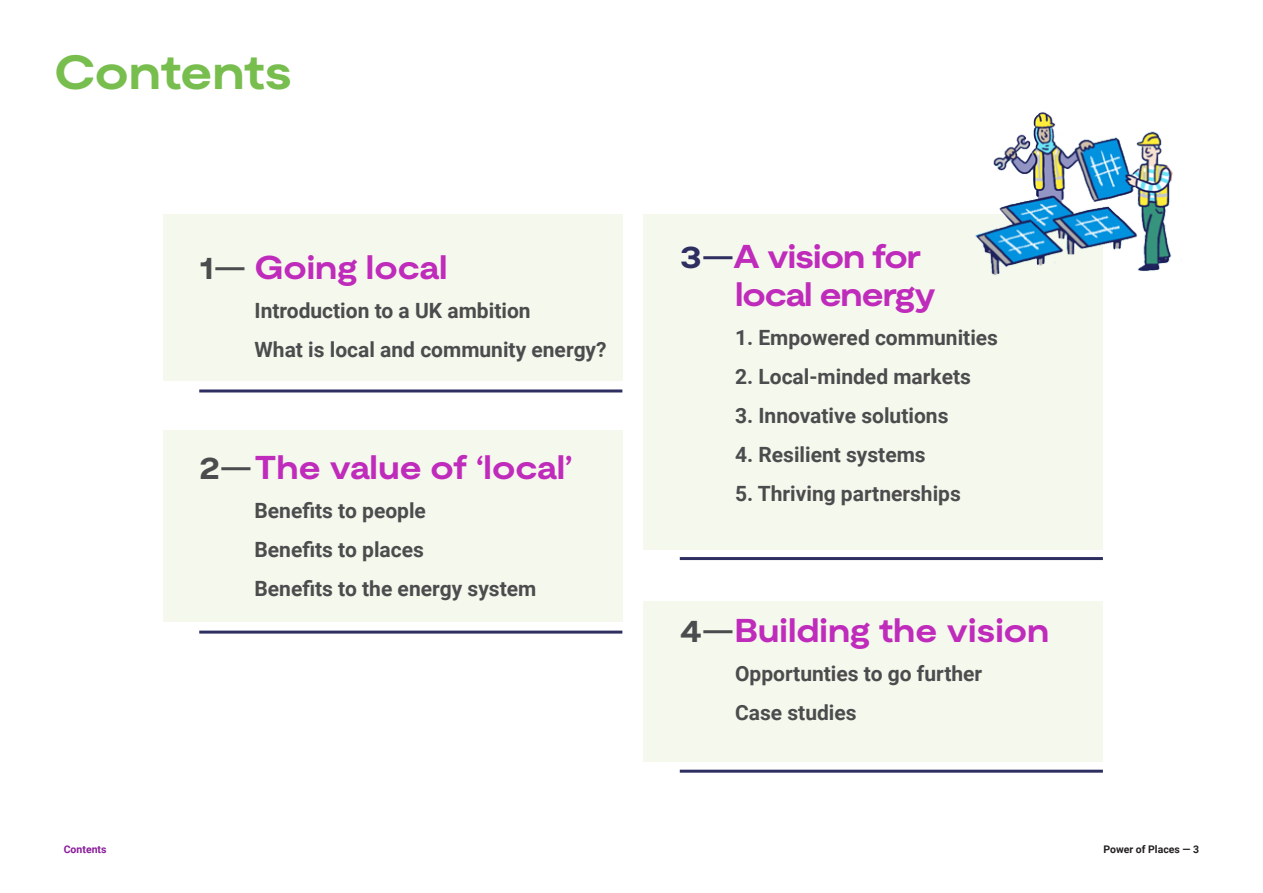
<style>
.page{position:relative;width:1263px;height:893px;background:#fff}
.page>*{position:absolute;margin:0;border:0;box-sizing:border-box;transform-origin:0 0}
.t1{font:700 expanded 48px "Moderat";letter-spacing:-.01em;color:#77be4e}
.t2{font:700 expanded 33px "Moderat";letter-spacing:-.005em;color:#bf2bba}
.t3{font:700 expanded 33px/37.5px "Moderat";letter-spacing:-.03em;color:#bf2bba}
.t4{font:700 21px "Roboto";color:#4b4c4d}
.t5{font:700 10.5px "Roboto";color:#231f20}
.t6{font:700 10.5px "Roboto";color:#8a1a9c}
.s1{color:#4b4c4d}
.s2{color:#2e2e61}
</style>
<div class="page">
<div style="left:163px;top:214px;width:459px;height:167px;background:#f5f8ed"></div>
<div style="left:644px;top:214px;width:459px;height:335px;background:#f5f8ed"></div>
<div style="left:163px;top:430px;width:459px;height:191px;background:#f5f8ed"></div>
<div style="left:644px;top:602px;width:459px;height:160px;background:#f5f8ed"></div>
<hr style="left:199px;top:389px;width:423px;height:3px;background:#2e2e61">
<hr style="left:680px;top:770px;width:423px;height:3px;background:#2e2e61">
<hr style="left:680px;top:557px;width:423px;height:3px;background:#2e2e61">
<hr style="left:199px;top:631px;width:423px;height:3px;background:#2e2e61">
<img style="left:975px;top:112px;width:207px;height:164px">
<p class="t1" style="left:54px;top:35px;width:240px">Contents</p>
<p class="t2" style="left:199px;top:242px;width:250px"><span class="s1">1—</span> Going local</p>
<p class="t4" style="left:255px;top:296px;width:278px">Introduction to a UK ambition</p>
<p class="t4" style="left:255px;top:335px;width:354px">What is local and community energy?</p>
<p class="t2" style="left:199px;top:442px;width:375px"><span class="s1">2—</span>The value of ‘local’</p>
<p class="t4" style="left:255px;top:495px;width:173px">Benefits to people</p>
<p class="t4" style="left:255px;top:534px;width:171px">Benefits to places</p>
<p class="t4" style="left:255px;top:573px;width:283px">Benefits to the energy system</p>
<p class="t6" style="left:64px;top:842px;width:44px">Contents</p>
<p class="t3" style="left:735px;top:237px;width:202px;text-indent:-55px"><span class="s2">3—</span>A vision for local energy</p>
<p class="t4" style="left:735px;top:323px;width:265px">1. Empowered communities</p>
<p class="t4" style="left:735px;top:362px;width:237px">2. Local-minded markets</p>
<p class="t4" style="left:735px;top:401px;width:215px">3. Innovative solutions</p>
<p class="t4" style="left:735px;top:440px;width:192px">4. Resilient systems</p>
<p class="t4" style="left:735px;top:479px;width:227px">5. Thriving partnerships</p>
<p class="t2" style="left:680px;top:605px;width:371px"><span class="s1">4—</span>Building the vision</p>
<p class="t4" style="left:735px;top:659px;width:249px">Opportunties to go further</p>
<p class="t4" style="left:735px;top:698px;width:123px">Case studies</p>
<p class="t5" style="left:1103px;top:842px;width:97px">Power of Places — 3</p>
</div>
